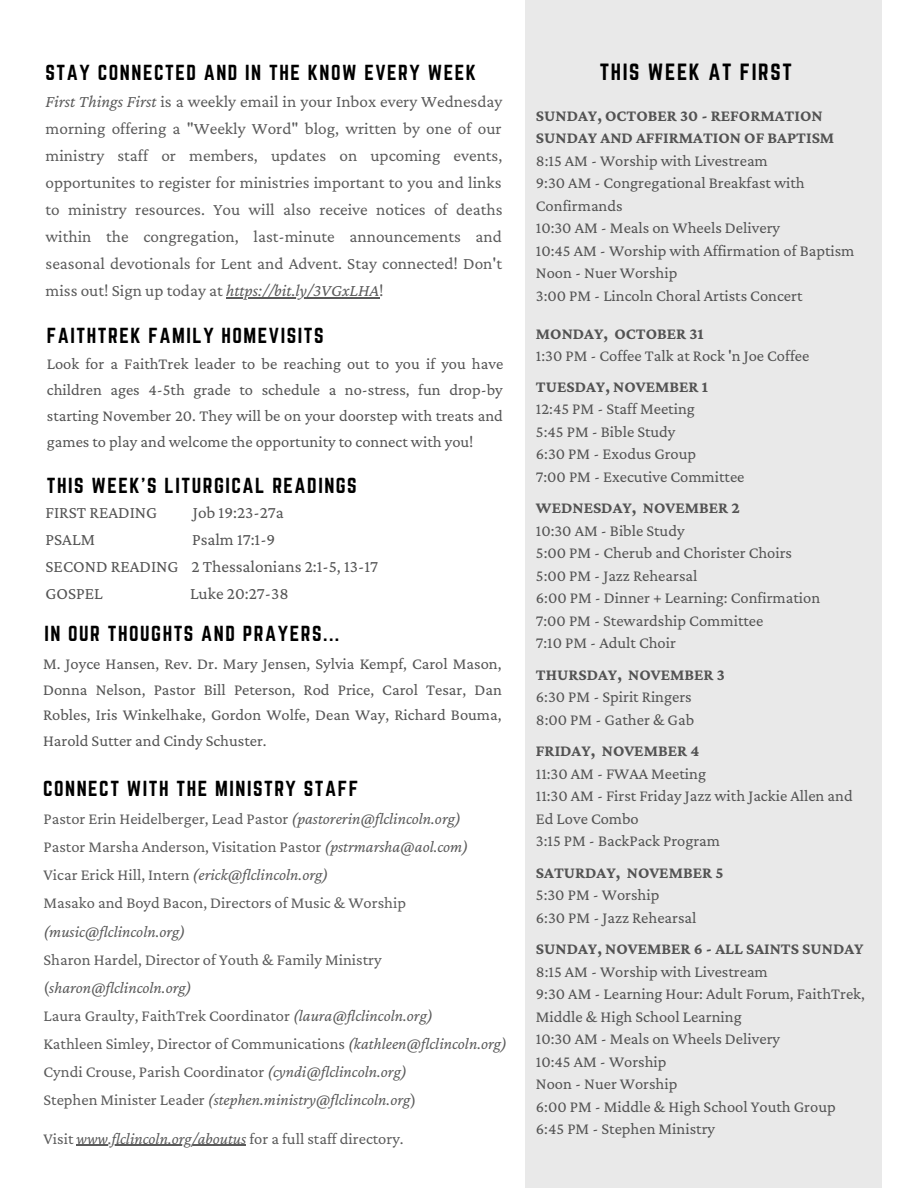
<style>
.page{position:relative;width:918px;height:1188px;background:#fff}
.page>*{position:absolute;margin:0;border:0;box-sizing:border-box;transform-origin:0 0}
.t1{font:20.55px "Norwester";letter-spacing:.08em;color:#000}
.t2{font:19.05px "Norwester";letter-spacing:.08em;color:#000}
.t3{font:17.25px/27px "Crimson Pro";color:#000;text-align:justify}
.t4{font:17.25px/27px "Crimson Pro";color:#545454}
.t5{font:16.5px/22.5px "Crimson Pro";color:#000}
.t6{font:16.5px/25.8px "Crimson Pro";color:#545454;text-align:justify}
.t7{font:700 16.5px/22.5px "Crimson Pro";color:#000}
.t8{font:italic 16.5px "Crimson Pro";color:#000}
.s1{font-style:italic}
</style>
<div class="page">
<div style="left:525px;top:0;width:357px;height:1188px;background:#e9e9e9"></div>
<hr style="left:77px;top:1145px;width:169px;height:1px;background:#000">
<hr style="left:226px;top:298px;width:153px;height:1px;background:#000">
<p class="t2" style="left:46px;top:61px;width:432px">STAY CONNECTED AND IN THE KNOW EVERY WEEK</p>
<p class="t3" style="left:46px;top:88px;width:458px"><span class="s1">First Things First</span> is a weekly email in your Inbox every Wednesday morning offering a "Weekly Word" blog, written by one of our ministry staff or members, updates on upcoming events, opportunites to register for ministries important to you and links to ministry resources. You will also receive notices of deaths within the congregation, last-minute announcements and seasonal devotionals for Lent and Advent. Stay connected! Don't miss out! Sign up today at <span class="s1">https://bit.ly/3VGxLHA</span>!</p>
<p class="t2" style="left:47px;top:323px;width:278px">FAITHTREK FAMILY HOMEVISITS</p>
<p class="t6" style="left:47px;top:351px;width:458px">Look for a FaithTrek leader to be reaching out to you if you have children ages 4-5th grade to schedule a no-stress, fun drop-by starting November 20. They will be on your doorstep with treats and games to play and welcome the opportunity to connect with you!</p>
<p class="t2" style="left:47px;top:474px;width:311px">THIS WEEK'S LITURGICAL READINGS</p>
<p class="t4" style="left:46px;top:498px;width:113px">FIRST READING</p>
<p class="t4" style="left:193px;top:498px;width:93px">Job 19:23-27a</p>
<p class="t4" style="left:46px;top:525px;width:51px">PSALM</p>
<p class="t4" style="left:46px;top:525px;width:334px;text-indent:146px">Psalm 17:1-9<br>SECOND READING 2 Thessalonians 2:1-5, 13-17<br>GOSPEL</p>
<p class="t4" style="left:190px;top:579px;width:100px">Luke 20:27-38</p>
<p class="t2" style="left:44px;top:622px;width:296px">IN OUR THOUGHTS AND PRAYERS...</p>
<p class="t6" style="left:43px;top:650px;width:460px">M. Joyce Hansen, Rev. Dr. Mary Jensen, Sylvia Kempf, Carol Mason, Donna Nelson, Pastor Bill Peterson, Rod Price, Carol Tesar, Dan Robles, Iris Winkelhake, Gordon Wolfe, Dean Way, Richard Bouma, Harold Sutter and Cindy Schuster.</p>
<p class="t2" style="left:43px;top:777px;width:317px">CONNECT WITH THE MINISTRY STAFF</p>
<p class="t5" style="left:44px;top:804px;width:426px;line-height:28.2px">Pastor Erin Heidelberger, Lead Pastor <span class="s1">(pastorerin@flclincoln.org)<br></span>Pastor Marsha Anderson, Visitation Pastor <span class="s1">(pstrmarsha@aol.com)<br></span>Vicar Erick Hill, Intern <span class="s1">(erick@flclincoln.org)<br></span>Masako and Boyd Bacon, Directors of Music &amp; Worship</p>
<p class="t8" style="left:44px;top:922px;width:143px">(music@flclincoln.org)</p>
<p class="t5" style="left:44px;top:945px;width:465px;line-height:28px">Sharon Hardel, Director of Youth &amp; Family Ministry (<span class="s1">sharon@flclincoln.org)<br></span>Laura Graulty, FaithTrek Coordinator <span class="s1">(laura@flclincoln.org)<br></span>Kathleen Simley, Director of Communications <span class="s1">(kathleen@flclincoln.org)<br></span>Cyndi Crouse, Parish Coordinator <span class="s1">(cyndi@flclincoln.org)<br></span>Stephen Minister Leader <span class="s1">(stephen.ministry@flclincoln.org</span>)</p>
<p class="t5" style="left:44px;top:1127px;width:362px">Visit <span class="s1">www.flclincoln.org/aboutus</span> for a full staff directory.</p>
<p class="t1" style="left:600px;top:59px;width:194px">THIS WEEK AT FIRST</p>
<p class="t7" style="left:536px;top:104px;width:300px">SUNDAY, OCTOBER 30 - REFORMATION<br>SUNDAY AND AFFIRMATION OF BAPTISM</p>
<p class="t5" style="left:536px;top:149px;width:320px">8:15 AM - Worship with Livestream<br>9:30 AM - Congregational Breakfast with<br>Confirmands<br>10:30 AM - Meals on Wheels Delivery<br>10:45 AM - Worship with Affirmation of Baptism<br>Noon - Nuer Worship<br>3:00 PM - Lincoln Choral Artists Concert</p>
<p class="t7" style="left:536px;top:322px;width:169px">MONDAY, OCTOBER 31</p>
<p class="t5" style="left:536px;top:344px;width:275px">1:30 PM - Coffee Talk at Rock 'n Joe Coffee</p>
<p class="t7" style="left:536px;top:375px;width:173px">TUESDAY, NOVEMBER 1</p>
<p class="t5" style="left:536px;top:397px;width:210px">12:45 PM - Staff Meeting<br>5:45 PM - Bible Study<br>6:30 PM - Exodus Group<br>7:00 PM - Executive Committee</p>
<p class="t7" style="left:536px;top:496px;width:205px">WEDNESDAY, NOVEMBER 2</p>
<p class="t5" style="left:536px;top:519px;width:286px">10:30 AM - Bible Study<br>5:00 PM - Cherub and Chorister Choirs<br>5:00 PM - Jazz Rehearsal<br>6:00 PM - Dinner + Learning: Confirmation<br>7:00 PM - Stewardship Committee<br>7:10 PM - Adult Choir</p>
<p class="t7" style="left:536px;top:663px;width:190px">THURSDAY, NOVEMBER 3</p>
<p class="t5" style="left:536px;top:685px;width:160px">6:30 PM - Spirit Ringers<br>8:00 PM - Gather &amp; Gab</p>
<p class="t7" style="left:536px;top:739px;width:165px">FRIDAY, NOVEMBER 4</p>
<p class="t5" style="left:536px;top:762px;width:318px">11:30 AM - FWAA Meeting<br>11:30 AM - First Friday Jazz with Jackie Allen and<br>Ed Love Combo<br>3:15 PM - BackPack Program</p>
<p class="t7" style="left:536px;top:861px;width:189px">SATURDAY, NOVEMBER 5</p>
<p class="t5" style="left:536px;top:883px;width:162px">5:30 PM - Worship<br>6:30 PM - Jazz Rehearsal</p>
<p class="t7" style="left:536px;top:937px;width:329px">SUNDAY, NOVEMBER 6 - ALL SAINTS SUNDAY</p>
<p class="t5" style="left:536px;top:960px;width:330px">8:15 AM - Worship with Livestream<br>9:30 AM - Learning Hour: Adult Forum, FaithTrek,<br>Middle &amp; High School Learning<br>10:30 AM - Meals on Wheels Delivery<br>10:45 AM - Worship<br>Noon - Nuer Worship<br>6:00 PM - Middle &amp; High School Youth Group<br>6:45 PM - Stephen Ministry</p>
</div>
